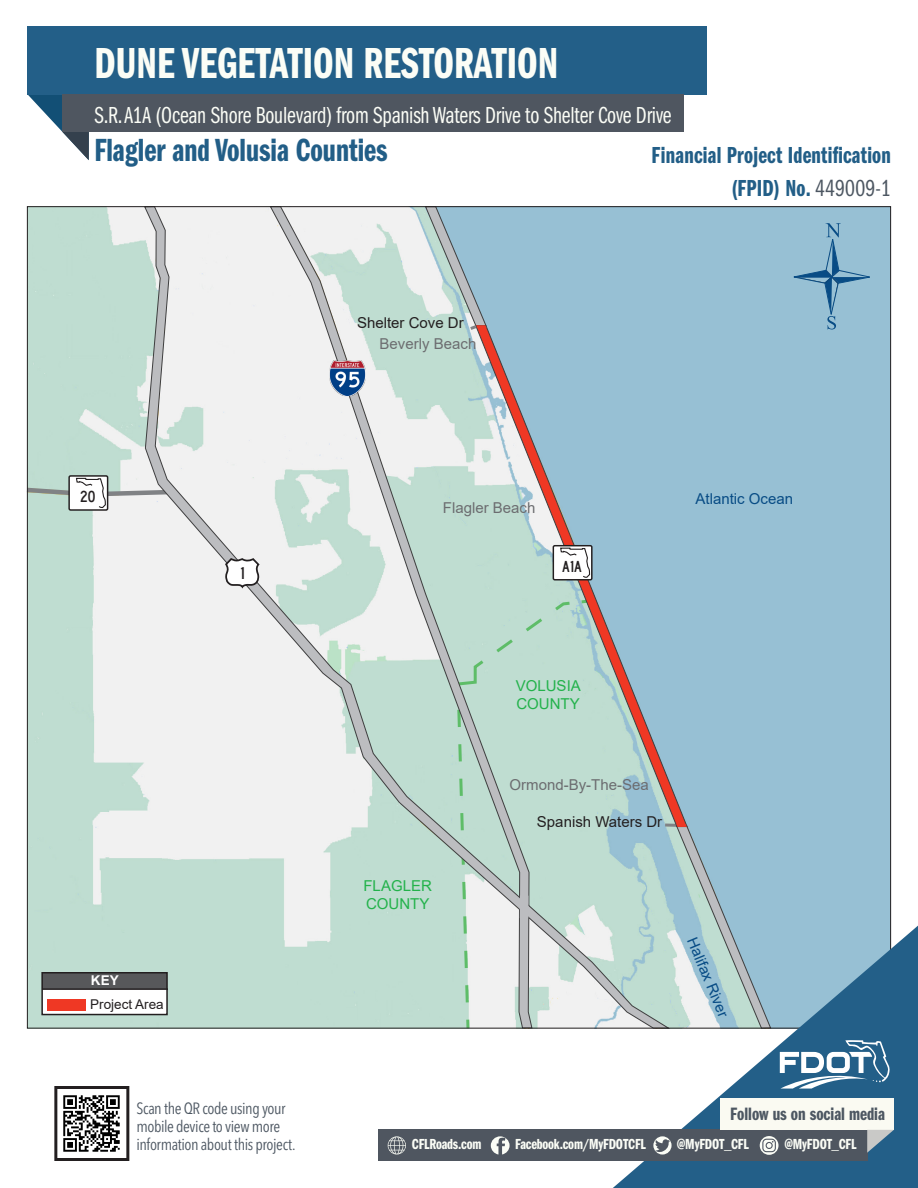
<style>
.page{position:relative;width:918px;height:1188px;background:#fff}
.page>*{position:absolute;margin:0;border:0;box-sizing:border-box;transform-origin:0 0}
.t1{font:45px "ITC Franklin Gothic Std Dm Cp";color:#fbfdf6;scale:.96 1}
.t2{font:33.15px "ITC Franklin Gothic Std Dm Cp";color:#225e87;scale:.96 1}
.t3{font:24px "ITC Franklin Gothic Std Bk Cp";letter-spacing:-.01em;color:#fbfdf6;scale:.96 1}
.t4{font:24px "ITC Franklin Gothic Std Dm Cp";letter-spacing:.01em;color:#225e87;scale:.96 1}
.t5{font:18.6px "ITC Franklin Gothic Std Dm Cp";color:#4d5762}
.t6{font:17.7px "Highway Gothic Narrow";color:#231f20}
.t7{font:16.5px "Highway Gothic Narrow";color:#231f20}
.t8{font:condensed 16.2px/17.7px "Avenir Next LT Pro";letter-spacing:-.025em;color:#4d5762}
.t9{font:15.15px "ITC Franklin Gothic Std Dm Cp";letter-spacing:-.01em;color:#fbfdf6}
.t10{font:15px "Arial";color:#6c6d70}
.t11{font:15px "Arial";color:#231f20}
.t12{font:15px "Arial";color:#23b24b}
.t13{font:15px "Arial";color:#084c85}
.t14{font:13.5px "Arial";color:#231f20}
.t15{font:700 13.5px "Arial";color:#fff}
.s1{font-family:"ITC Franklin Gothic Std Bk Cp";color:#4d5762}
</style>
<div class="page">
<svg style="left:792px;top:223px;width:80px;height:107px;background:#88b4cb"></svg>
<svg style="left:44px;top:975px;width:100px;height:15px"></svg>
<div style="left:41px;top:972px;width:127px;height:43px;border:2px solid #231f20"></div>
<div style="left:48px;top:999px;width:38px;height:11px;background:#ef3824"></div>
<div style="left:671px;top:325px;width:17px;height:499px;background:#97c0d4"></div>
<svg style="left:671px;top:824px;width:101px;height:102px;background:#9dc0cd"></svg>
<svg style="left:144px;top:208px;width:527px;height:819px"></svg>
<svg style="left:224px;top:559px;width:37px;height:30px"></svg>
<img style="left:329px;top:360px;width:37px;height:36px">
<div style="left:520px;top:895px;width:8px;height:23px;background:#bcbdc0"></div>
<div style="left:553px;top:546px;width:39px;height:34px;background:#fff"></div>
<div style="left:553px;top:545px;width:40px;height:36px;border:1px solid #231f20"></div>
<svg style="left:560px;top:547px;width:31px;height:31px"></svg>
<svg style="left:425px;top:208px;width:62px;height:124px;background:#b1c8ce"></svg>
<div style="left:68px;top:475px;width:40px;height:36px;border:1px solid #231f20"></div>
<svg style="left:26px;top:477px;width:147px;height:32px"></svg>
<svg style="left:613px;top:926px;width:305px;height:262px"></svg>
<svg style="left:780px;top:1040px;width:110px;height:49px"></svg>
<div style="left:378px;top:1130px;width:489px;height:31px;background:#4f5660"></div>
<svg style="left:491px;top:1136px;width:19px;height:19px"></svg>
<svg style="left:653px;top:1136px;width:19px;height:19px"></svg>
<svg style="left:388px;top:1136px;width:18px;height:18px"></svg>
<svg style="left:760px;top:1136px;width:19px;height:19px"></svg>
<div style="left:720px;top:1098px;width:174px;height:32px;background:#fafaf2"></div>
<svg style="left:867px;top:1130px;width:27px;height:23px"></svg>
<img style="left:63px;top:1095px;width:57px;height:57px">
<div style="left:54px;top:1086px;width:75px;height:75px;border:3px solid #231f20"></div>
<svg style="left:27px;top:94px;width:62px;height:66px"></svg>
<div style="left:27px;top:26px;width:679px;height:68px;background:#235f88"></div>
<div style="left:63px;top:94px;width:621px;height:38px;background:#4f5660"></div>
<p class="t1" style="left:94px;top:38px;width:485px">DUNE VEGETATION RESTORATION</p>
<p class="t3" style="left:94px;top:102px;width:603px">S.R. A1A (Ocean Shore Boulevard) from Spanish Waters Drive to Shelter Cove Drive</p>
<p class="t2" style="left:94px;top:132px;width:307px">Flagler and Volusia Counties</p>
<p class="t11" style="left:357px;top:312px;width:108px">Shelter Cove Dr</p>
<p class="t7" style="left:80px;top:488px;width:17px">20</p>
<p class="t6" style="left:240px;top:564px;width:6px">1</p>
<p class="t10" style="left:380px;top:334px;width:98px">Beverly Beach</p>
<p class="t10" style="left:443px;top:498px;width:94px">Flagler Beach</p>
<p class="t7" style="left:562px;top:557px;width:21px">A1A</p>
<p class="t12" style="left:516px;top:676px;width:67px">VOLUSIA</p>
<p class="t12" style="left:516px;top:694px;width:65px">COUNTY</p>
<p class="t4" style="left:652px;top:142px;width:251px">Financial Project Identification</p>
<p class="t4" style="left:731px;top:175px;width:168px">(FPID) No. <span class="s1">449009-1</span></p>
<p class="t13" style="left:696px;top:489px;width:99px">Atlantic Ocean</p>
<p class="t10" style="left:510px;top:775px;width:141px">Ormond-By-The-Sea</p>
<p class="t15" style="left:91px;top:971px;width:29px">KEY</p>
<p class="t14" style="left:90px;top:995px;width:75px">Project Area</p>
<p class="t8" style="left:136px;top:1100px;width:161px">Scan the QR code using your mobile device to view more information about this project.</p>
<p class="t12" style="left:364px;top:875px;width:70px">FLAGLER</p>
<p class="t12" style="left:366px;top:893px;width:65px">COUNTY</p>
<p class="t11" style="left:537px;top:811px;width:127px">Spanish Waters Dr</p>
<p class="t13" style="left:702px;top:934px;width:87px;rotate:68deg">Halifax River</p>
<p class="t5" style="left:730px;top:1103px;width:156px">Follow us on social media</p>
<p class="t9" style="left:412px;top:1136px;width:71px">CFLRoads.com</p>
<p class="t9" style="left:515px;top:1136px;width:132px">Facebook.com/MyFDOTCFL</p>
<p class="t9" style="left:677px;top:1136px;width:74px">@MyFDOT_CFL</p>
<p class="t9" style="left:784px;top:1136px;width:74px">@MyFDOT_CFL</p>
</div>
